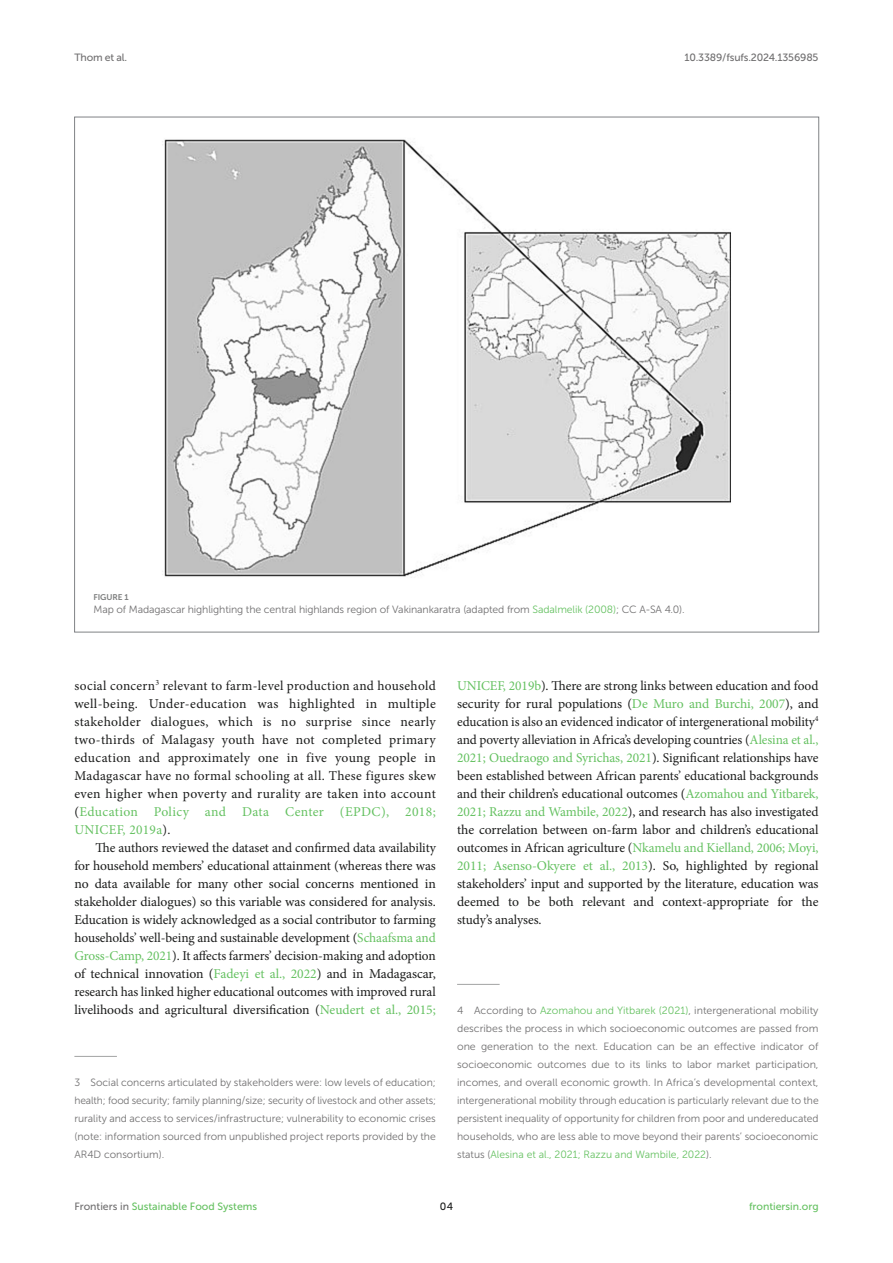
<style>
.page{position:relative;width:893px;height:1263px;background:#fff}
.page>*{position:absolute;margin:0;border:0;box-sizing:border-box;transform-origin:0 0}
.TEXT{font:13.5px/18px "Minion Pro";letter-spacing:-.005em;color:#1b1c1b;text-align:justify}
.FOOTNOTE{font:10.5px/18px "Museo Sans 300";color:#706f70;text-align:justify}
.FIG_LEG{font:10.5px "Museo Sans 300";letter-spacing:-.01em;color:#706f70}
.t1{font:10.5px "Museo Sans 500";color:#65c161}
.t2{font:10.5px "Museo Sans 500";letter-spacing:-.015em;color:#706f70}
.t3{font:10.5px "Museo Sans 500";color:#1b1c1b}
.FIG_HD{font:8.25px "Museo Sans 700";letter-spacing:-.01em;color:#7e7f7f}
.s1{color:#65c161}
.s2{color:#706f70}
</style>
<div class="page">
<hr style="left:74px;top:1056px;width:43px;height:1px;background:#a2a3a3">
<hr style="left:457px;top:984px;width:43px;height:1px;background:#a2a3a3">
<img style="left:162px;top:139px;width:569px;height:439px">
<p class="t2" style="left:74px;top:51px;width:54px">Thom et al.</p>
<p class="t2" style="left:684px;top:51px;width:136px">10.3389/fsufs.2024.1356985</p>
<p class="FIG_HD" style="left:94px;top:592px;width:37px">FIGURE 1</p>
<p class="FIG_LEG" style="left:94px;top:604px;width:593px">Map of Madagascar highlighting the central highlands region of Vakinankaratra (adapted from <span class="s1">Sadalmelik (2008)</span>; CC A-SA 4.0).</p>
<p class="TEXT" style="left:74px;top:677px;width:363px">social concern<sup>3</sup> relevant to farm-level production and household well-being. Under-education was highlighted in multiple stakeholder dialogues, which is no surprise since nearly two-thirds of Malagasy youth have not completed primary education and approximately one in five young people in Madagascar have no formal schooling at all. These figures skew even higher when poverty and rurality are taken into account (<span class="s1">Education Policy and Data Center (EPDC), 2018; UNICEF, 2019a</span>).</p>
<p class="TEXT" style="left:74px;top:839px;width:363px;text-indent:21px">The authors reviewed the dataset and confirmed data availability for household members’ educational attainment (whereas there was no data available for many other social concerns mentioned in stakeholder dialogues) so this variable was considered for analysis.<br>Education is widely acknowledged as a social contributor to farming households’ well-being and sustainable development (<span class="s1">Schaafsma and Gross-Camp, 2021</span>). It affects farmers’ decision-making and adoption of technical innovation (<span class="s1">Fadeyi et al., 2022</span>) and in Madagascar, research has linked higher educational outcomes with improved rural livelihoods and agricultural diversification (<span class="s1">Neudert et al., 2015;</span></p>
<p class="FOOTNOTE" style="left:74px;top:1073px;width:363px">3 Social concerns articulated by stakeholders were: low levels of education; health; food security; family planning/size; security of livestock and other assets; rurality and access to services/infrastructure; vulnerability to economic crises (note: information sourced from unpublished project reports provided by the AR4D consortium).</p>
<p class="TEXT" style="left:457px;top:677px;width:363px"><span class="s1">UNICEF, 2019b</span>). There are strong links between education and food security for rural populations (<span class="s1">De Muro and Burchi, 2007</span>), and education is also an evidenced indicator of intergenerational mobility<sup>4 </sup>and poverty alleviation in Africa’s developing countries (<span class="s1">Alesina et al., 2021; Ouedraogo and Syrichas, 2021</span>). Significant relationships have been established between African parents’ educational backgrounds and their children’s educational outcomes (<span class="s1">Azomahou and Yitbarek, 2021; Razzu and Wambile, 2022</span>), and research has also investigated the correlation between on-farm labor and children’s educational outcomes in African agriculture (<span class="s1">Nkamelu and Kielland, 2006; Moyi, 2011; Asenso-Okyere et al., 2013</span>). So, highlighted by regional stakeholders’ input and supported by the literature, education was deemed to be both relevant and context-appropriate for the study’s analyses.</p>
<p class="FOOTNOTE" style="left:457px;top:1001px;width:363px">4 According to <span class="s1">Azomahou and Yitbarek (2021)</span>, intergenerational mobility describes the process in which socioeconomic outcomes are passed from one generation to the next. Education can be an effective indicator of socioeconomic outcomes due to its links to labor market participation, incomes, and overall economic growth. In Africa’s developmental context, intergenerational mobility through education is particularly relevant due to the persistent inequality of opportunity for children from poor and undereducated households, who are less able to move beyond their parents’ socioeconomic status (<span class="s1">Alesina et al., 2021; Razzu and Wambile, 2022</span>).</p>
<p class="t1" style="left:74px;top:1200px;width:184px"><span class="s2">Frontiers in</span> Sustainable Food Systems</p>
<p class="t3" style="left:440px;top:1200px;width:15px">04</p>
<p class="t1" style="left:749px;top:1200px;width:71px">frontiersin.org</p>
</div>
